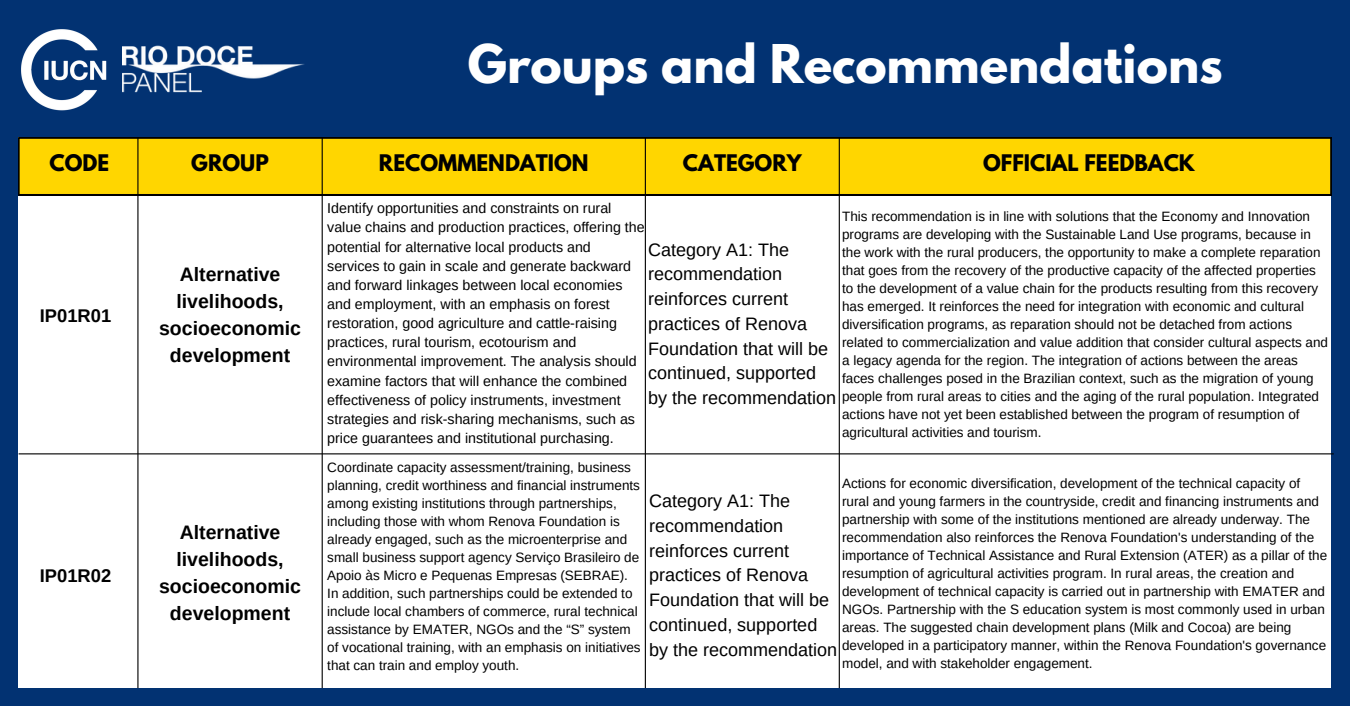
<style>
.page{position:relative;width:1350px;height:706px;background:#fff}
.page>*{position:absolute;margin:0;border:0;box-sizing:border-box;transform-origin:0 0}
.t1{font:700 47.25px "League Spartan";color:#fff}
.t2{font:700 20.25px "League Spartan";color:#000}
.t3{font:700 19.5px/27px "Arimo";color:#000;text-align:center}
.t4{font:700 18.3px "Arimo";color:#000}
.t5{font:18px/24.8px "Arimo";color:#000}
.t6{font:14.25px/19.2px "Arimo";color:#000}
.t7{font:13.5px/18px "Arimo";color:#000}
</style>
<div class="page">
<div style="left:0;top:0;width:1350px;height:705px;background:#023272"></div>
<div style="left:18px;top:138px;width:1313px;height:550px;background:#fff"></div>
<div style="left:19px;top:138px;width:1312px;height:57px;background:#ffd600"></div>
<hr style="left:137px;top:137px;width:1px;height:550px;background:#000">
<hr style="left:322px;top:137px;width:1px;height:550px;background:#000">
<hr style="left:645px;top:137px;width:1px;height:550px;background:#000">
<hr style="left:839px;top:137px;width:1px;height:550px;background:#000">
<hr style="left:19px;top:453px;width:1315px;height:1px;background:#000">
<img style="left:21px;top:29px;width:86px;height:82px">
<img style="left:122px;top:45px;width:183px;height:48px">
<h1 class="t1" style="left:468px;top:40px;width:756px">Groups and Recommendations</h1>
<h2 class="t2" style="left:50px;top:153px;width:61px">CODE</h2>
<h2 class="t2" style="left:191px;top:153px;width:79px">GROUP</h2>
<h2 class="t2" style="left:379px;top:153px;width:211px">RECOMMENDATION</h2>
<h2 class="t2" style="left:683px;top:153px;width:120px">CATEGORY</h2>
<h2 class="t2" style="left:983px;top:153px;width:213px">OFFICIAL FEEDBACK</h2>
<h3 class="t4" style="left:40px;top:305px;width:73px">IP01R01</h3>
<h3 class="t4" style="left:40px;top:565px;width:73px">IP01R02</h3>
<h3 class="t3" style="left:159px;top:261px;width:143px">Alternative livelihoods, socioeconomic development</h3>
<h3 class="t3" style="left:159px;top:519px;width:143px">Alternative livelihoods, socioeconomic development</h3>
<p class="t6" style="left:327px;top:199px;width:319px">Identify opportunities and constraints on rural value chains and production practices, offering the potential for alternative local products and services to gain in scale and generate backward and forward linkages between local economies and employment, with an emphasis on forest restoration, good agriculture and cattle-raising practices, rural tourism, ecotourism and environmental improvement. The analysis should examine factors that will enhance the combined effectiveness of policy instruments, investment strategies and risk-sharing mechanisms, such as price guarantees and institutional purchasing.</p>
<p class="t7" style="left:842px;top:207px;width:487px">This recommendation is in line with solutions that the Economy and Innovation programs are developing with the Sustainable Land Use programs, because in the work with the rural producers, the opportunity to make a complete reparation that goes from the recovery of the productive capacity of the affected properties to the development of a value chain for the products resulting from this recovery has emerged. It reinforces the need for integration with economic and cultural diversification programs, as reparation should not be detached from actions related to commercialization and value addition that consider cultural aspects and a legacy agenda for the region. The integration of actions between the areas faces challenges posed in the Brazilian context, such as the migration of young people from rural areas to cities and the aging of the rural population. Integrated actions have not yet been established between the program of resumption of agricultural activities and tourism.</p>
<p class="t7" style="left:842px;top:473px;width:487px">Actions for economic diversification, development of the technical capacity of rural and young farmers in the countryside, credit and financing instruments and partnership with some of the institutions mentioned are already underway. The recommendation also reinforces the Renova Foundation's understanding of the importance of Technical Assistance and Rural Extension (ATER) as a pillar of the resumption of agricultural activities program. In rural areas, the creation and development of technical capacity is carried out in partnership with EMATER and NGOs. Partnership with the S education system is most commonly used in urban areas. The suggested chain development plans (Milk and Cocoa) are being developed in a participatory manner, within the Renova Foundation's governance model, and with stakeholder engagement.</p>
<h3 class="t5" style="left:648px;top:237px;width:190px">Category A1: The recommendation reinforces current practices of Renova<br>Foundation that will be continued, supported by the recommendation</h3>
<p class="t7" style="left:327px;top:458px;width:315px">Coordinate capacity assessment/training, business planning, credit worthiness and financial instruments among existing institutions through partnerships, including those with whom Renova Foundation is already engaged, such as the microenterprise and small business support agency Serviço Brasileiro de Apoio às Micro e Pequenas Empresas (SEBRAE).<br>In addition, such partnerships could be extended to include local chambers of commerce, rural technical assistance by EMATER, NGOs and the “S” system of vocational training, with an emphasis on initiatives that can train and employ youth.</p>
<h3 class="t5" style="left:649px;top:488px;width:190px">Category A1: The recommendation reinforces current practices of Renova<br>Foundation that will be continued, supported by the recommendation</h3>
</div>
